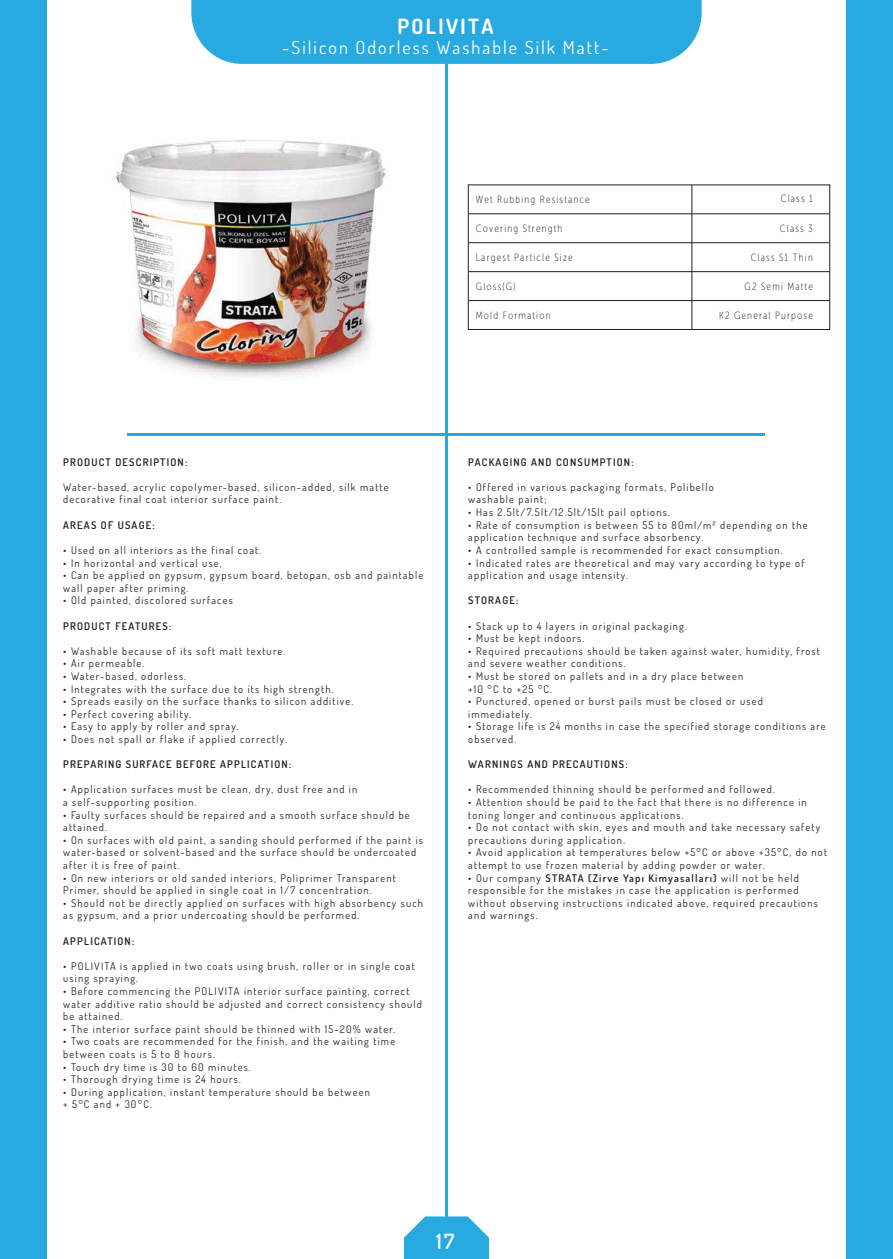
<style>
.page{position:relative;width:893px;height:1259px;background:#fff}
.page>*{position:absolute;margin:0;border:0;box-sizing:border-box;transform-origin:0 0}
.t1{font:700 21px "Dosis";letter-spacing:.115em;color:#fff}
.t2{font:600 21px "Dosis";color:#fff}
.t3{font:18px "Dosis";letter-spacing:.115em;color:#fff}
.t4{font:10.5px/12.6px "Dosis";letter-spacing:.115em;color:#231f20}
.t5{font:600 10.5px "Dosis";letter-spacing:.115em;color:#231f20}
.t6{font:10.5px "Museo Sans Cond 100";letter-spacing:.115em;color:#231f20}
.s1{font-weight:600}
</style>
<div class="page">
<hr style="left:445px;top:38px;width:3px;height:1195px;background:#28aae1">
<div style="left:191px;top:0;width:511px;height:64px;background:#28aae1"></div>
<hr style="left:128px;top:433px;width:637px;height:2px;background:#28aae1">
<div style="left:846px;top:0;width:47px;height:1259px;background:#28aae1"></div>
<div style="left:0;top:0;width:47px;height:1259px;background:#28aae1"></div>
<div style="left:468px;top:185px;width:362px;height:145px;border:1px solid #231f20"></div>
<hr style="left:692px;top:185px;width:1px;height:144px;background:#231f20">
<hr style="left:469px;top:271px;width:360px;height:1px;background:#231f20">
<hr style="left:469px;top:300px;width:360px;height:1px;background:#231f20">
<hr style="left:469px;top:242px;width:360px;height:1px;background:#231f20">
<hr style="left:469px;top:213px;width:360px;height:1px;background:#231f20">
<svg style="left:404px;top:1216px;width:85px;height:43px;background:#44b5e4"></svg>
<img style="left:115px;top:140px;width:271px;height:237px">
<h1 class="t1" style="left:397px;top:12px;width:98px">POLIVITA</h1>
<h2 class="t3" style="left:282px;top:35px;width:328px">-Silicon Odorless Washable Silk Matt-</h2>
<p class="t6" style="left:476px;top:194px;width:115px">Wet Rubbing Resistance</p>
<p class="t6" style="left:476px;top:223px;width:88px">Covering Strength</p>
<p class="t6" style="left:476px;top:252px;width:98px">Largest Particle Size</p>
<p class="t6" style="left:476px;top:281px;width:41px">Gloss(G)</p>
<p class="t6" style="left:781px;top:193px;width:34px">Class 1</p>
<p class="t6" style="left:780px;top:223px;width:34px">Class 3</p>
<p class="t6" style="left:751px;top:252px;width:64px">Class S1 Thin</p>
<p class="t6" style="left:745px;top:281px;width:70px">G2 Semi Matte</p>
<p class="t6" style="left:476px;top:309px;width:76px">Mold Formation</p>
<p class="t6" style="left:719px;top:309px;width:95px">K2 General Purpose</p>
<p class="t5" style="left:63px;top:454px;width:126px">PRODUCT DESCRIPTION:</p>
<p class="t4" style="left:63px;top:480px;width:327px">Water-based, acrylic copolymer-based, silicon-added, silk matte decorative final coat interior surface paint.</p>
<p class="t5" style="left:63px;top:517px;width:93px">AREAS OF USAGE:</p>
<p class="t4" style="left:63px;top:543px;width:199px">• Used on all interiors as the final coat.</p>
<p class="t4" style="left:63px;top:556px;width:160px">• In horizontal and vertical use,</p>
<p class="t4" style="left:63px;top:568px;width:361px">• Can be applied on gypsum, gypsum board, betopan, osb and paintable wall paper after priming.</p>
<p class="t4" style="left:63px;top:594px;width:171px">• Old painted, discolored surfaces</p>
<p class="t5" style="left:63px;top:618px;width:110px">PRODUCT FEATURES:</p>
<p class="t4" style="left:63px;top:644px;width:223px">• Washable because of its soft matt texture.</p>
<p class="t4" style="left:63px;top:657px;width:83px">• Air permeable.</p>
<p class="t4" style="left:63px;top:669px;width:124px">• Water-based, odorless.</p>
<p class="t4" style="left:63px;top:682px;width:272px">• Integrates with the surface due to its high strength.</p>
<p class="t4" style="left:63px;top:694px;width:292px">• Spreads easily on the surface thanks to silicon additive.</p>
<p class="t4" style="left:63px;top:707px;width:129px">• Perfect covering ability.</p>
<p class="t4" style="left:63px;top:720px;width:177px">• Easy to apply by roller and spray.</p>
<p class="t4" style="left:63px;top:732px;width:225px">• Does not spall or flake if applied correctly.</p>
<p class="t5" style="left:63px;top:757px;width:229px">PREPARING SURFACE BEFORE APPLICATION:</p>
<p class="t4" style="left:63px;top:783px;width:296px">• Application surfaces must be clean, dry, dust free and in a self-supporting position.</p>
<p class="t4" style="left:63px;top:808px;width:348px">• Faulty surfaces should be repaired and a smooth surface should be attained.</p>
<p class="t4" style="left:63px;top:833px;width:361px">• On surfaces with old paint, a sanding should performed if the paint is water-based or solvent-based and the surface should be undercoated after it is free of paint.</p>
<p class="t4" style="left:63px;top:871px;width:334px">• On new interiors or old sanded interiors, Poliprimer Transparent<br>Primer, should be applied in single coat in 1/7 concentration.</p>
<p class="t4" style="left:63px;top:896px;width:361px">• Should not be directly applied on surfaces with high absorbency such as gypsum, and a prior undercoating should be performed.</p>
<p class="t5" style="left:63px;top:933px;width:73px">APPLICATION:</p>
<p class="t4" style="left:63px;top:959px;width:353px">• POLIVITA is applied in two coats using brush, roller or in single coat using spraying.</p>
<p class="t4" style="left:63px;top:984px;width:360px">• Before commencing the POLIVITA interior surface painting, correct water additive ratio should be adjusted and correct consistency should be attained.</p>
<p class="t4" style="left:63px;top:1022px;width:334px">• The interior surface paint should be thinned with 15-20% water.</p>
<p class="t4" style="left:63px;top:1035px;width:333px">• Two coats are recommended for the finish, and the waiting time between coats is 5 to 8 hours.</p>
<p class="t4" style="left:63px;top:1060px;width:189px">• Touch dry time is 30 to 60 minutes.</p>
<p class="t4" style="left:63px;top:1072px;width:179px">• Thorough drying time is 24 hours.</p>
<p class="t4" style="left:63px;top:1085px;width:308px">• During application, instant temperature should be between + 5°C and + 30°C.</p>
<p class="t5" style="left:468px;top:454px;width:167px">PACKAGING AND CONSUMPTION:</p>
<p class="t4" style="left:468px;top:480px;width:247px">• Offered in various packaging formats, Polibello washable paint;</p>
<p class="t4" style="left:468px;top:505px;width:203px">• Has 2.5lt/7.5lt/12.5lt/15lt pail options.</p>
<p class="t4" style="left:468px;top:518px;width:341px">• Rate of consumption is between 55 to 80ml/m² depending on the application technique and surface absorbency.</p>
<p class="t4" style="left:468px;top:543px;width:316px">• A controlled sample is recommended for exact consumption.</p>
<p class="t4" style="left:468px;top:556px;width:338px">• Indicated rates are theoretical and may vary according to type of application and usage intensity.</p>
<p class="t5" style="left:468px;top:593px;width:51px">STORAGE:</p>
<p class="t4" style="left:468px;top:619px;width:220px">• Stack up to 4 layers in original packaging.</p>
<p class="t4" style="left:468px;top:631px;width:118px">• Must be kept indoors.</p>
<p class="t4" style="left:468px;top:644px;width:353px">• Required precautions should be taken against water, humidity, frost and severe weather conditions.</p>
<p class="t4" style="left:468px;top:669px;width:277px">• Must be stored on pallets and in a dry place between +10 °C to +25 °C.</p>
<p class="t4" style="left:468px;top:694px;width:296px">• Punctured, opened or burst pails must be closed or used immediately.</p>
<p class="t4" style="left:468px;top:720px;width:359px">• Storage life is 24 months in case the specified storage conditions are observed.</p>
<p class="t5" style="left:468px;top:757px;width:161px">WARNINGS AND PRECAUTIONS:</p>
<p class="t4" style="left:468px;top:783px;width:308px">• Recommended thinning should be performed and followed.</p>
<p class="t4" style="left:468px;top:795px;width:340px">• Attention should be paid to the fact that there is no difference in toning longer and continuous applications.</p>
<p class="t4" style="left:468px;top:820px;width:353px">• Do not contact with skin, eyes and mouth and take necessary safety precautions during application.</p>
<p class="t4" style="left:468px;top:846px;width:360px">• Avoid application at temperatures below +5°C or above +35°C, do not attempt to use frozen material by adding powder or water.</p>
<p class="t4" style="left:468px;top:871px;width:351px">• Our company <span class="s1">STRATA (Zirve Yapı Kimyasalları)</span> will not be held responsible for the mistakes in case the application is performed without observing instructions indicated above, required precautions and warnings.</p>
<h1 class="t2" style="left:436px;top:1226px;width:20px">17</h1>
</div>
